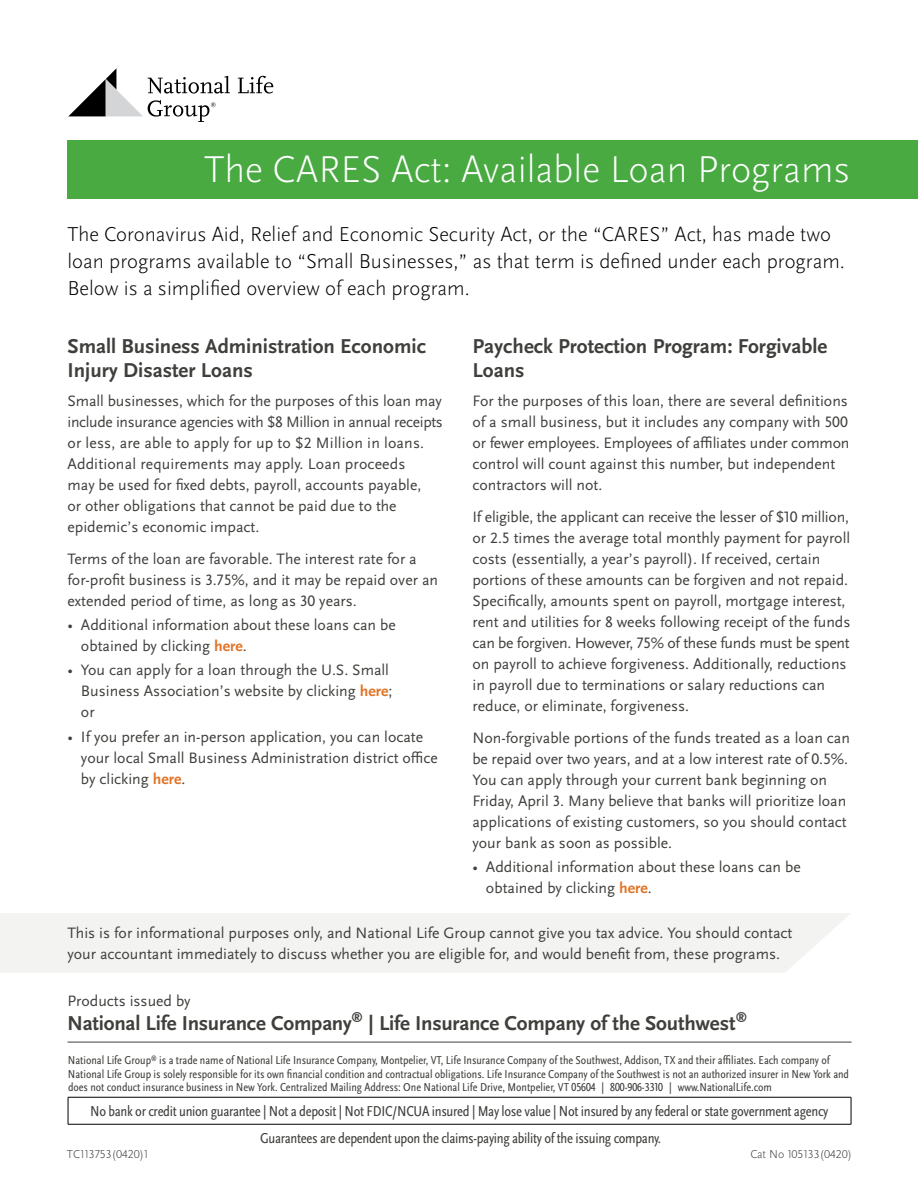
<style>
.page{position:relative;width:918px;height:1188px;background:#fff}
.page>*{position:absolute;margin:0;border:0;box-sizing:border-box;transform-origin:0 0}
.t1{font:300 39px "Scala Sans OT";color:#fff}
.t2{font:300 21px/27px "Scala Sans OT";color:#000}
.t3{font:700 21px/24px "Scala Sans OT";color:#3f403c}
.t4{font:15.75px/21px "Scala Sans OT";color:#3f403c}
.t5{font:condensed 15px/27px "Scala Sans OT";letter-spacing:-.02em;color:#3f403c;text-align:center}
.t6{font:700 12.3px "Scala Sans OT";color:#3f403c}
.t7{font:condensed 12px/13.5px "Scala Sans OT";color:#3f403c}
.t8{font:300 12px "Scala Sans OT";color:#3f403c}
.s1{font-weight:700;color:#e17427}
</style>
<div class="page">
<hr style="left:68px;top:1042px;width:784px;height:1px;background:#3f403c">
<hr style="left:68px;top:1097px;width:783px;height:1px;background:#000">
<svg style="left:68px;top:1097px;width:1px;height:27px"></svg>
<svg style="left:851px;top:1097px;width:1px;height:27px"></svg>
<hr style="left:68px;top:1124px;width:783px;height:1px;background:#000">
<div style="left:68px;top:140px;width:850px;height:58px;background:#49aa42"></div>
<svg style="left:238px;top:76px;width:35px;height:18px"></svg>
<svg style="left:68px;top:68px;width:162px;height:54px"></svg>
<div style="left:0;top:913px;width:850px;height:59px;background:#f3f3f2"></div>
<h1 class="t1" style="left:204px;top:146px;width:648px">The CARES Act: Available Loan Programs</h1>
<h2 class="t2" style="left:68px;top:220px;width:779px">The Coronavirus Aid, Relief and Economic Security Act, or the “CARES” Act, has made two loan programs available to “Small Businesses,” as that term is defined under each program.<br>Below is a simplified overview of each program.</h2>
<h2 class="t3" style="left:68px;top:334px;width:360px">Small Business Administration Economic<br>Injury Disaster Loans</h2>
<p class="t4" style="left:68px;top:391px;width:377px">Small businesses, which for the purposes of this loan may include insurance agencies with $8 Million in annual receipts or less, are able to apply for up to $2 Million in loans.<br>Additional requirements may apply. Loan proceeds<br>may be used for fixed debts, payroll, accounts payable,<br>or other obligations that cannot be paid due to the epidemic’s economic impact.</p>
<p class="t4" style="left:68px;top:548px;width:372px">Terms of the loan are favorable. The interest rate for a for-profit business is 3.75%, and it may be repaid over an extended period of time, as long as 30 years.</p>
<p class="t4" style="left:81px;top:615px;width:316px;text-indent:-13px">• Additional information about these loans can be obtained by clicking <span class="s1">here</span>.</p>
<p class="t4" style="left:81px;top:660px;width:313px;text-indent:-13px">• You can apply for a loan through the U.S. Small<br>Business Association’s website by clicking <span class="s1">here</span>; or</p>
<p class="t4" style="left:81px;top:726px;width:359px;text-indent:-13px">• If you prefer an in-person application, you can locate your local Small Business Administration district office by clicking <span class="s1">here</span>.</p>
<h2 class="t3" style="left:472px;top:334px;width:356px">Paycheck Protection Program: Forgivable<br>Loans</h2>
<p class="t4" style="left:472px;top:391px;width:379px">For the purposes of this loan, there are several definitions of a small business, but it includes any company with 500 or fewer employees. Employees of affiliates under common control will count against this number, but independent contractors will not.</p>
<p class="t4" style="left:472px;top:506px;width:379px">If eligible, the applicant can receive the lesser of $10 million, or 2.5 times the average total monthly payment for payroll costs (essentially, a year’s payroll). If received, certain portions of these amounts can be forgiven and not repaid.<br>Specifically, amounts spent on payroll, mortgage interest, rent and utilities for 8 weeks following receipt of the funds can be forgiven. However, 75% of these funds must be spent on payroll to achieve forgiveness. Additionally, reductions in payroll due to terminations or salary reductions can reduce, or eliminate, forgiveness.</p>
<p class="t4" style="left:472px;top:727px;width:379px">Non-forgivable portions of the funds treated as a loan can be repaid over two years, and at a low interest rate of 0.5%.<br>You can apply through your current bank beginning on Friday, April 3. Many believe that banks will prioritize loan applications of existing customers, so you should contact your bank as soon as possible.</p>
<p class="t4" style="left:486px;top:856px;width:316px;text-indent:-13px">• Additional information about these loans can be obtained by clicking <span class="s1">here</span>.</p>
<p class="t4" style="left:68px;top:923px;width:726px">This is for informational purposes only, and National Life Group cannot give you tax advice. You should contact your accountant immediately to discuss whether you are eligible for, and would benefit from, these programs.</p>
<p class="t4" style="left:67px;top:991px;width:125px">Products issued by</p>
<h2 class="t3" style="left:67px;top:1011px;width:286px">National Life Insurance Company</h2>
<p class="t6" style="left:351px;top:1009px;width:13px">®</p>
<h2 class="t3" style="left:369px;top:1011px;width:369px">| Life Insurance Company of the Southwest</h2>
<p class="t6" style="left:736px;top:1009px;width:13px">®</p>
<p class="t7" style="left:68px;top:1053px;width:783px">National Life Group<sup>®</sup> is a trade name of National Life Insurance Company, Montpelier, VT, Life Insurance Company of the Southwest, Addison, TX and their affiliates. Each company of<br>National Life Group is solely responsible for its own financial condition and contractual obligations. Life Insurance Company of the Southwest is not an authorized insurer in New York and does not conduct insurance business in New York. Centralized Mailing Address: One National Life Drive, Montpelier, VT 05604 | 800-906-3310 | www.NationalLife.com</p>
<p class="t5" style="left:90px;top:1098px;width:740px">No bank or credit union guarantee | Not a deposit | Not FDIC/NCUA insured | May lose value | Not insured by any federal or state government agency<br>Guarantees are dependent upon the claims-paying ability of the issuing company.</p>
<p class="t8" style="left:67px;top:1147px;width:83px">TC113753(0420)1</p>
<p class="t8" style="left:750px;top:1147px;width:103px">Cat No 105133(0420)</p>
</div>
